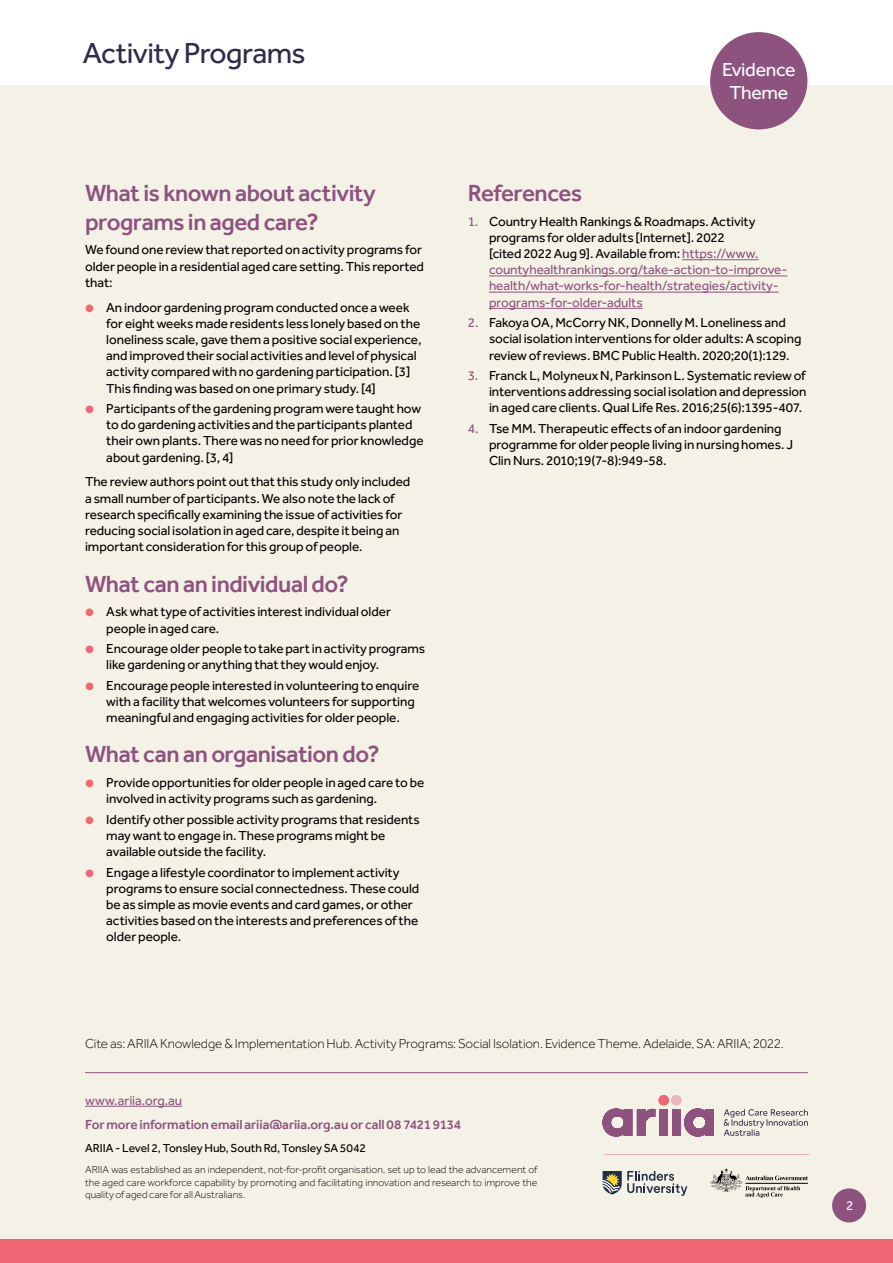
<style>
.page{position:relative;width:893px;height:1263px;background:#fff}
.page>*{position:absolute;margin:0;border:0;box-sizing:border-box;transform-origin:0 0}
.t1{font:30px "Effra";letter-spacing:-.02em;color:#302a4b}
.Sub_Heading__H2{font:500 24px/28.8px "Effra";letter-spacing:-.02em;color:#8d527f}
.t2{font:19.5px/22.5px "Effra";letter-spacing:-.015em;color:#fff;text-align:center}
.Paragraph__P{font:13.5px/16.2px "Effra";letter-spacing:-.005em;color:#000}
.Paragraph__P-2{font:13.5px/16.2px "Effra";letter-spacing:-.005em;color:#8e527f}
.t3{font:300 13.5px "Effra";letter-spacing:-.005em;color:#000}
.t4{font:500 13.5px "Effra";letter-spacing:-.01em;color:#8d527f}
.t5{font:13.5px "Effra";color:#fff}
.t6{font:12px "Effra";letter-spacing:-.005em;color:#000}
.t7{font:300 10.5px/12.6px "Effra";letter-spacing:.005em;color:#000;text-align:justify}
.s1{color:#f16674}
.s2{color:#8d527f}
.s3{color:#000}
</style>
<div class="page">
<div style="left:0;top:85px;width:893px;height:1178px;background:#f4f1e6"></div>
<div style="left:0;top:1239px;width:893px;height:24px;background:#f16674"></div>
<div style="left:710px;top:32px;width:97px;height:97px;background:#8e527f;border-radius:50%"></div>
<div style="left:832px;top:1188px;width:34px;height:34px;background:#8e527f;border-radius:50%"></div>
<hr style="left:682px;top:259px;width:77px;height:1px;background:#8e527f">
<hr style="left:489px;top:276px;width:298px;height:1px;background:#8e527f">
<hr style="left:489px;top:292px;width:290px;height:1px;background:#8e527f">
<hr style="left:489px;top:308px;width:154px;height:1px;background:#8e527f">
<hr style="left:85px;top:1106px;width:97px;height:1px;background:#8e527f">
<hr style="left:85px;top:1072px;width:723px;height:1px;background:#8e527f">
<hr style="left:604px;top:1154px;width:205px;height:1px;background:#edb4ba">
<svg style="left:603px;top:1108px;width:111px;height:28px"></svg>
<div style="left:671px;top:1095px;width:10px;height:10px;background:#edb4ba;border-radius:50%"></div>
<div style="left:659px;top:1095px;width:10px;height:10px;background:#f16674;border-radius:50%"></div>
<svg style="left:724px;top:1109px;width:84px;height:27px"></svg>
<svg style="left:603px;top:1171px;width:84px;height:25px"></svg>
<svg style="left:710px;top:1168px;width:98px;height:30px"></svg>
<h1 class="t1" style="left:83px;top:35px;width:224px">Activity Programs</h1>
<h2 class="Sub_Heading__H2" style="left:85px;top:178px;width:292px">What is known about activity programs in aged care?</h2>
<p class="Paragraph__P" style="left:85px;top:242px;width:340px">We found one review that reported on activity programs for older people in a residential aged care setting. This reported that:</p>
<p class="Paragraph__P" style="left:106px;top:299px;width:317px;text-indent:-21px"><span class="s1">●</span> An indoor gardening program conducted once a week for eight weeks made residents less lonely based on the loneliness scale, gave them a positive social experience, and improved their social activities and level of physical activity compared with no gardening participation. [3] This finding was based on one primary study. [4]</p>
<p class="Paragraph__P" style="left:106px;top:400px;width:319px;text-indent:-21px"><span class="s1">●</span> Participants of the gardening program were taught how to do gardening activities and the participants planted their own plants. There was no need for prior knowledge about gardening. [3, 4]</p>
<p class="Paragraph__P" style="left:85px;top:474px;width:327px">The review authors point out that this study only included a small number of participants. We also note the lack of research specifically examining the issue of activities for reducing social isolation in aged care, despite it being an important consideration for this group of people.</p>
<h2 class="Sub_Heading__H2" style="left:85px;top:569px;width:265px">What can an individual do?</h2>
<p class="Paragraph__P" style="left:106px;top:603px;width:286px;text-indent:-21px"><span class="s1">●</span> Ask what type of activities interest individual older people in aged care.</p>
<p class="Paragraph__P" style="left:106px;top:640px;width:320px;text-indent:-21px"><span class="s1">●</span> Encourage older people to take part in activity programs like gardening or anything that they would enjoy.</p>
<p class="Paragraph__P" style="left:106px;top:677px;width:315px;text-indent:-21px"><span class="s1">●</span> Encourage people interested in volunteering to enquire with a facility that welcomes volunteers for supporting meaningful and engaging activities for older people.</p>
<h2 class="Sub_Heading__H2" style="left:85px;top:740px;width:296px">What can an organisation do?</h2>
<p class="Paragraph__P" style="left:106px;top:774px;width:320px;text-indent:-21px"><span class="s1">●</span> Provide opportunities for older people in aged care to be involved in activity programs such as gardening.</p>
<p class="Paragraph__P" style="left:106px;top:811px;width:315px;text-indent:-21px"><span class="s1">●</span> Identify other possible activity programs that residents may want to engage in. These programs might be available outside the facility.</p>
<p class="Paragraph__P" style="left:106px;top:864px;width:315px;text-indent:-21px"><span class="s1">●</span> Engage a lifestyle coordinator to implement activity programs to ensure social connectedness. These could be as simple as movie events and card games, or other activities based on the interests and preferences of the older people.</p>
<h3 class="t2" style="left:722px;top:58px;width:75px">Evidence<br>Theme</h3>
<h2 class="Sub_Heading__H2" style="left:468px;top:178px;width:116px">References</h2>
<p class="Paragraph__P-2" style="left:489px;top:213px;width:300px;text-indent:-21px"><span class="s2">1.</span> <span class="s3">Country Health Rankings &amp; Roadmaps. Activity programs for older adults [Internet]. 2022<br>[cited 2022 Aug 9]. Available from:</span> https://www. countyhealthrankings.org/take-action-to-improve&shy;health/what-works-for-health/strategies/activity&shy;programs-for-older-adults</p>
<p class="Paragraph__P" style="left:489px;top:314px;width:314px;text-indent:-21px"><span class="s2">2.</span> Fakoya OA, McCorry NK, Donnelly M. Loneliness and social isolation interventions for older adults: A scoping review of reviews. BMC Public Health. 2020;20(1):129.</p>
<p class="Paragraph__P" style="left:489px;top:367px;width:319px;text-align:justify;text-indent:-21px"><span class="s2">3.</span> Franck L, Molyneux N, Parkinson L. Systematic review of interventions addressing social isolation and depression in aged care clients. Qual Life Res. 2016;25(6):1395-407.</p>
<p class="Paragraph__P" style="left:489px;top:420px;width:306px;text-indent:-21px"><span class="s2">4.</span> Tse MM. Therapeutic effects of an indoor gardening programme for older people living in nursing homes. J<br>Clin Nurs. 2010;19(7-8):949-58.</p>
<p class="t3" style="left:85px;top:1035px;width:700px">Cite as: ARIIA Knowledge &amp; Implementation Hub. Activity Programs: Social Isolation. Evidence Theme. Adelaide, SA: ARIIA; 2022.</p>
<p class="Paragraph__P-2" style="left:85px;top:1092px;width:99px">www.ariia.org.au</p>
<p class="t4" style="left:85px;top:1117px;width:378px">For more information email ariia@ariia.org.au or call 08 7421 9134</p>
<p class="t6" style="left:85px;top:1141px;width:282px">ARIIA - Level 2, Tonsley Hub, South Rd, Tonsley SA 5042</p>
<p class="t7" style="left:85px;top:1163px;width:454px">ARIIA was established as an independent, not-for-profit organisation, set up to lead the advancement of the aged care workforce capability by promoting and facilitating innovation and research to improve the quality of aged care for all Australians.</p>
<p class="t5" style="left:846px;top:1198px;width:9px">2</p>
</div>
